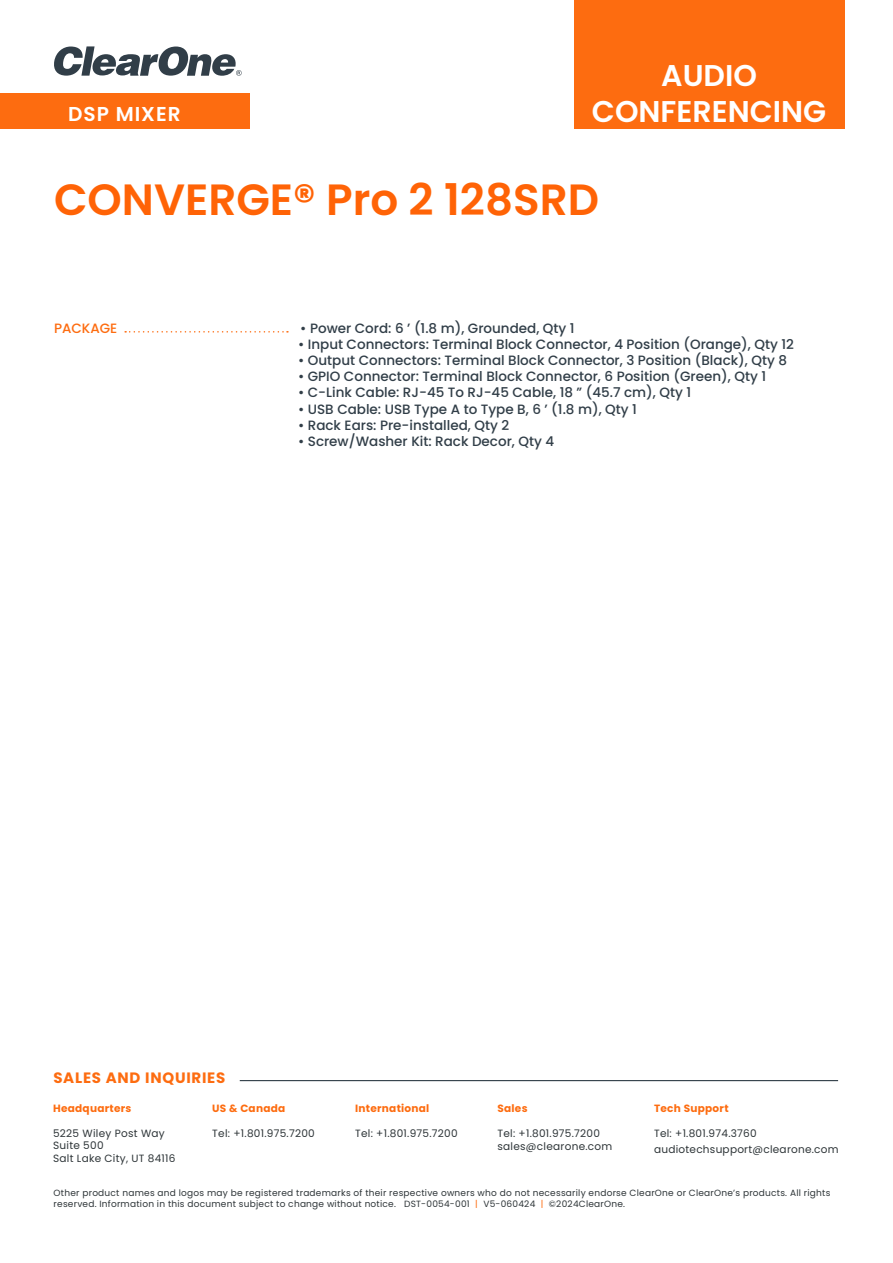
<style>
.page{position:relative;width:893px;height:1263px;background:#fff}
.page>*{position:absolute;margin:0;border:0;box-sizing:border-box;transform-origin:0 0}
.t1{font:600 43.65px "Poppins";color:#ff6306}
.t2{font:600 30px/36px "Poppins";color:#fff;text-align:center}
.t3{font:600 20.1px "Poppins";letter-spacing:.05em;color:#fff}
.t4{font:700 15px "Poppins";letter-spacing:.05em;color:#fd6c10}
.t5{font:500 13.5px "Poppins";color:#313e48}
.t6{font:500 13.5px "Poppins";color:#fd6c10}
.t7{font:10.5px "Poppins";letter-spacing:.025em;color:#2e3538}
.t8{font:700 10.5px "Poppins";letter-spacing:.025em;color:#fd6c10}
.t9{font:9px/11.2px "Poppins";letter-spacing:.025em;color:#2e3538}
.s1{color:#fd6c10}
</style>
<div class="page">
<svg style="left:125px;top:331px;width:163px;height:2px"></svg>
<hr style="left:240px;top:1080px;width:598px;height:1px;background:#313e48">
<div style="left:0;top:93px;width:249px;height:35px;background:#fd6c10"></div>
<div style="left:574px;top:0;width:270px;height:128px;background:#fd6c10"></div>
<svg style="left:54px;top:46px;width:188px;height:30px"></svg>
<p class="t3" style="left:68px;top:102px;width:114px">DSP MIXER</p>
<p class="t2" style="left:592px;top:58px;width:236px">AUDIO<br>CONFERENCING</p>
<p class="t1" style="left:54px;top:175px;width:547px">CONVERGE® Pro 2 128SRD</p>
<p class="t6" style="left:54px;top:320px;width:65px">PACKAGE</p>
<p class="t5" style="left:300px;top:320px;width:276px">• Power Cord: 6 ’ (1.8 m), Grounded, Qty 1</p>
<p class="t5" style="left:298px;top:336px;width:497px">• Input Connectors: Terminal Block Connector, 4 Position (Orange), Qty 12</p>
<p class="t5" style="left:298px;top:352px;width:490px">• Output Connectors: Terminal Block Connector, 3 Position (Black), Qty 8</p>
<p class="t5" style="left:298px;top:369px;width:470px">• GPIO Connector: Terminal Block Connector, 6 Position (Green), Qty 1</p>
<p class="t5" style="left:298px;top:385px;width:395px">• C-Link Cable: RJ-45 To RJ-45 Cable, 18 ” (45.7 cm), Qty 1</p>
<p class="t5" style="left:298px;top:401px;width:340px">• USB Cable: USB Type A to Type B, 6 ’ (1.8 m), Qty 1</p>
<p class="t5" style="left:298px;top:417px;width:213px">• Rack Ears: Pre-installed, Qty 2</p>
<p class="t5" style="left:298px;top:433px;width:258px">• Screw/Washer Kit: Rack Decor, Qty 4</p>
<p class="t4" style="left:53px;top:1069px;width:173px">SALES AND INQUIRIES</p>
<p class="t8" style="left:53px;top:1102px;width:80px">Headquarters</p>
<p class="t7" style="left:53px;top:1127px;width:113px">5225 Wiley Post Way</p>
<p class="t7" style="left:53px;top:1139px;width:52px">Suite 500</p>
<p class="t7" style="left:53px;top:1152px;width:124px">Salt Lake City, UT 84116</p>
<p class="t8" style="left:212px;top:1102px;width:74px">US &amp; Canada</p>
<p class="t7" style="left:212px;top:1127px;width:104px">Tel: +1.801.975.7200</p>
<p class="t8" style="left:355px;top:1102px;width:76px">International</p>
<p class="t7" style="left:355px;top:1127px;width:104px">Tel: +1.801.975.7200</p>
<p class="t8" style="left:497px;top:1102px;width:32px">Sales</p>
<p class="t7" style="left:497px;top:1127px;width:104px">Tel: +1.801.975.7200</p>
<p class="t7" style="left:497px;top:1140px;width:116px">sales@clearone.com</p>
<p class="t8" style="left:654px;top:1102px;width:76px">Tech Support</p>
<p class="t7" style="left:654px;top:1127px;width:104px">Tel: +1.801.974.3760</p>
<p class="t7" style="left:654px;top:1143px;width:186px">audiotechsupport@clearone.com</p>
<p class="t9" style="left:54px;top:1187px;width:778px">Other product names and logos may be registered trademarks of their respective owners who do not necessarily endorse ClearOne or ClearOne’s products. All rights reserved. Information in this document subject to change without notice. DST-0054-001 <span class="s1">|</span> V5-060424 <span class="s1">|</span> ©2024ClearOne.</p>
</div>
